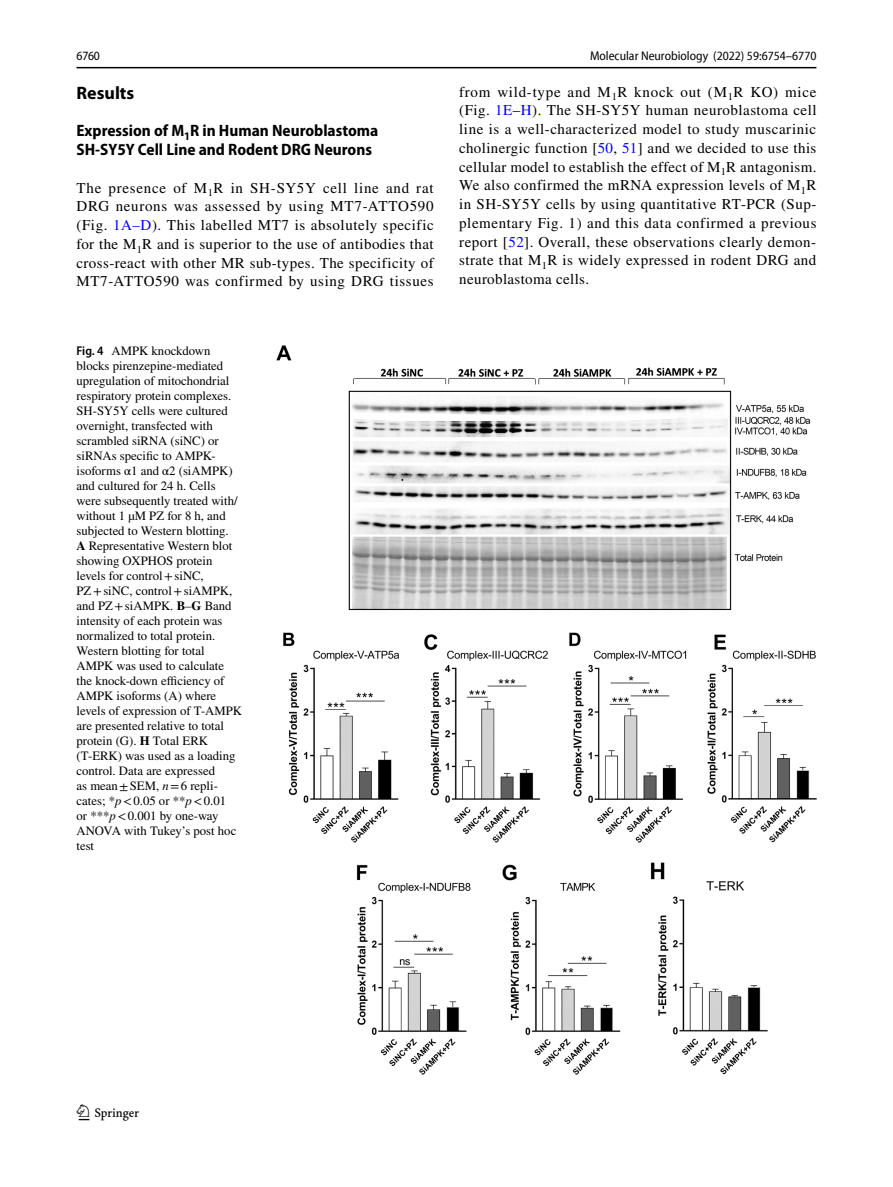
<style>
.page{position:relative;width:893px;height:1187px;background:#fff}
.page>*{position:absolute;margin:0;border:0;box-sizing:border-box;transform-origin:0 0}
.t1{font:22.5px "Springnew Regular 2";color:#000}
.t2{font:700 18px "Myriad Pro";color:#000}
.t3{font:700 semi-condensed 16.5px/18.8px "Myriad Pro";color:#000}
.t4{font:15px/18.8px "STIX";letter-spacing:.03em;color:#000;text-align:justify}
.t5{font:12.75px/15px "STIX";color:#000}
.t6{font:semi-condensed 12.75px "Myriad Pro Unic";color:#000}
.t7{font:12.75px "Adv T Tc 488 b 0 e 6";color:#000}
.s1{color:#00f}
.s2{font-family:"Myriad Pro";font-weight:600;font-stretch:semi-condensed}
.s3{font-weight:700}
.s4{font-style:italic}
</style>
<div class="page">
<hr style="left:77px;top:67px;width:739px;height:1px;background:#000">
<img style="left:276px;top:345px;width:540px;height:728px">
<p class="t7" style="left:77px;top:51px;width:25px">6760</p>
<p class="t6" style="left:590px;top:51px;width:228px">Molecular Neurobiology (2022) 59:6754–6770</p>
<h2 class="t2" style="left:77px;top:81px;width:59px">Results</h2>
<p class="t3" style="left:77px;top:122px;width:303px">Expression of M<sub>1</sub>R in Human Neuroblastoma<br>SH‑SY5Y Cell Line and Rodent DRG Neurons</p>
<p class="t4" style="left:77px;top:179px;width:359px">The presence of M<sub>1</sub>R in SH-SY5Y cell line and rat DRG neurons was assessed by using MT7-ATTO590 (Fig. <span class="s1">1A–D</span>). This labelled MT7 is absolutely specific for the M<sub>1</sub>R and is superior to the use of antibodies that cross-react with other MR sub-types. The specificity of MT7-ATTO590 was confirmed by using DRG tissues</p>
<p class="t5" style="left:77px;top:344px;width:167px"><span class="s2">Fig. 4</span> AMPK knockdown blocks pirenzepine-mediated upregulation of mitochondrial respiratory protein complexes.<br>SH-SY5Y cells were cultured overnight, transfected with scrambled siRNA (siNC) or siRNAs specific to AMPK&shy;isoforms α1 and α2 (siAMPK) and cultured for 24 h. Cells were subsequently treated with/ without 1 µM PZ for 8 h, and subjected to Western blotting.<br><span class="s3">A</span> Representative Western blot showing OXPHOS protein levels for control+siNC,<br>PZ+siNC, control+siAMPK, and PZ+siAMPK. <span class="s3">B</span>–<span class="s3">G</span> Band intensity of each protein was normalized to total protein.<br>Western blotting for total<br>AMPK was used to calculate the knock-down efficiency of<br>AMPK isoforms (A) where levels of expression of T-AMPK are presented relative to total protein (G). <span class="s3">H</span> Total ERK (T-ERK) was used as a loading control. Data are expressed<br>as mean±SEM, <span class="s4">n</span>=6 repli&shy;cates; *<span class="s4">p</span>&lt;0.05 or **<span class="s4">p</span>&lt;0.01<br>or ***<span class="s4">p</span>&lt;0.001 by one-way<br>ANOVA with Tukey’s post hoc test</p>
<p class="t4" style="left:459px;top:83px;width:359px">from wild-type and M<sub>1</sub>R knock out (M<sub>1</sub>R KO) mice (Fig. <span class="s1">1E</span>–<span class="s1">H</span>). The SH-SY5Y human neuroblastoma cell line is a well-characterized model to study muscarinic cholinergic function [<span class="s1">50</span>, <span class="s1">51</span>] and we decided to use this cellular model to establish the effect of M<sub>1</sub>R antagonism.<br>We also confirmed the mRNA expression levels of M<sub>1</sub>R in SH-SY5Y cells by using quantitative RT-PCR (Sup&shy;plementary Fig. 1) and this data confirmed a previous report [<span class="s1">52</span>]. Overall, these observations clearly demon&shy;strate that M<sub>1</sub>R is widely expressed in rodent DRG and neuroblastoma cells.</p>
<h1 class="t1" style="left:79px;top:1104px;width:62px">1 3</h1>
</div>
